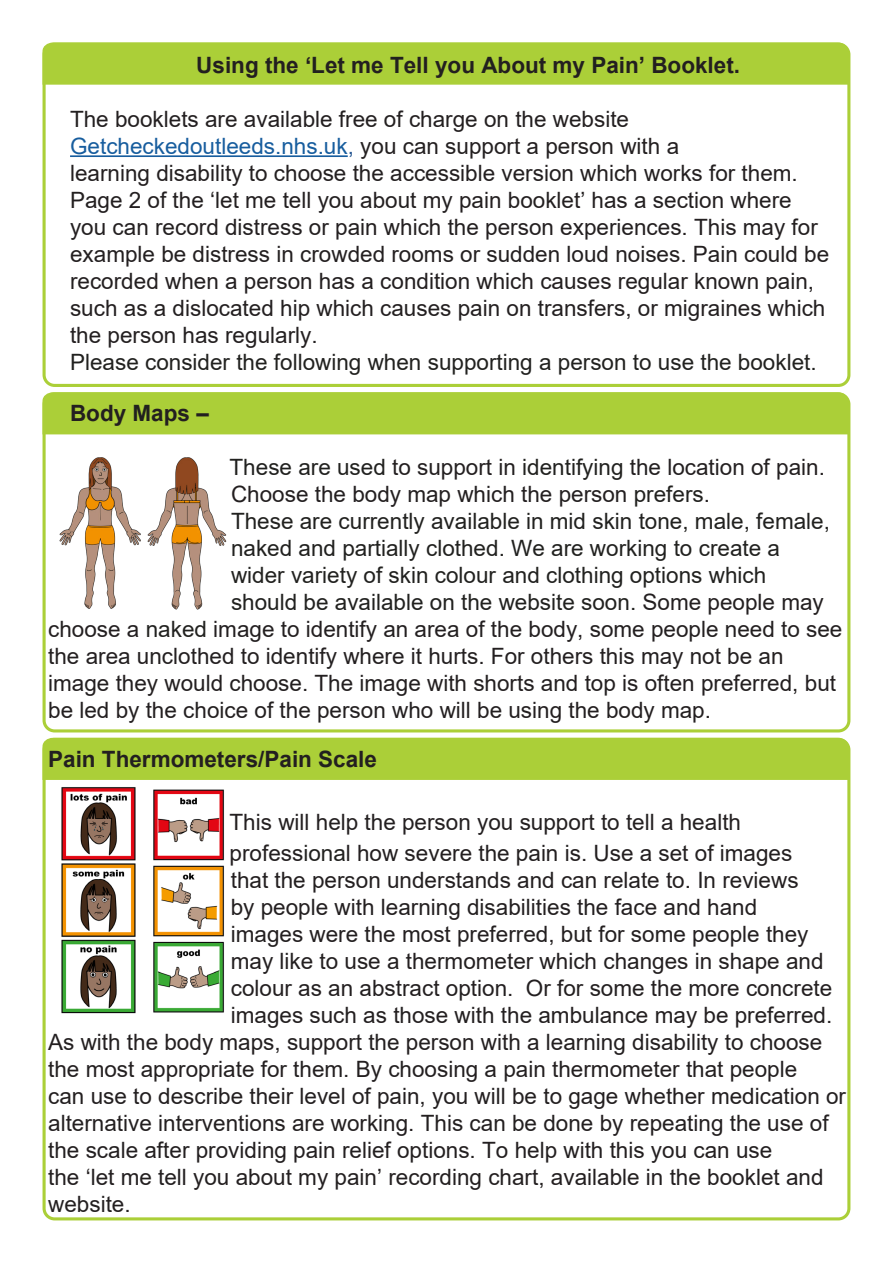
<style>
.page{position:relative;width:893px;height:1263px;background:#fff}
.page>*{position:absolute;margin:0;border:0;box-sizing:border-box;transform-origin:0 0}
.t1{font:22.5px/27px "Arial";color:#231f20}
.t2{font:22.5px "Arial";color:#21211f}
.t3{font:700 22.5px "Arial";color:#231f20}
.s1{color:#21211f}
.s2{color:#175d9e}
.s3{color:#295994}
.s4{color:#231f20}
</style>
<div class="page">
<div style="left:43px;top:738px;width:805px;height:42px;background:#abcf38"></div>
<div style="left:43px;top:43px;width:805px;height:42px;background:#abcf38"></div>
<div style="left:43px;top:43px;width:807px;height:344px;border:3px solid #abcf38;border-radius:11px"></div>
<div style="left:43px;top:392px;width:807px;height:340px;border:3px solid #abcf38;border-radius:11px"></div>
<div style="left:43px;top:392px;width:805px;height:42px;background:#abcf38"></div>
<hr style="left:70px;top:155px;width:278px;height:2px;background:#175d9e">
<img style="left:59px;top:457px;width:168px;height:153px">
<img style="left:153px;top:789px;width:71px;height:224px">
<img style="left:61px;top:787px;width:75px;height:227px">
<p class="t3" style="left:196px;top:49px;width:545px">Using <span class="s1">t</span>he ‘<span class="s1">L</span>et me <span class="s1">T</span>ell you <span class="s1">A</span>bout my <span class="s1">P</span>ain’ Booklet.</p>
<p class="t1" style="left:70px;top:105px;width:761px">The booklets are available free of charge on the website <span class="s2">Getcheckedoutleeds.nhs.uk</span><span class="s3">,</span> you can support a person with a<br>learning disability to choose the accessible version which works for them.<br>Page 2 of the ‘let me tell you about my pain booklet’ has a section where you can record distress or pain which the person experiences. This may for example be distress in crowded rooms or sudden loud noises. Pain could be recorded when a person has a condition which causes regular known pain, such as a dislocated hip which causes pain on transfers, or migraines which the person has regularly.<br><span class="s1">Please consider the following when supporting a person to use the booklet.</span></p>
<p class="t3" style="left:70px;top:397px;width:140px">Body <span class="s1">M</span>aps –</p>
<p class="t1" style="left:230px;top:453px;width:597px"><span class="s1">These are used</span> to support in <span class="s1">identifying</span> the location of pain.</p>
<p class="t1" style="left:231px;top:480px;width:480px">Choose the body map which the person <span class="s1">prefers</span>.</p>
<p class="t2" style="left:231px;top:505px;width:600px">These are currently available in mid skin tone, male, female,</p>
<p class="t2" style="left:231px;top:532px;width:550px">naked and partially clothed. We are working to create a</p>
<p class="t2" style="left:231px;top:559px;width:537px">wider variety of skin colour and clothing options which</p>
<p class="t2" style="left:231px;top:586px;width:594px">should be available on the website soon. <span class="s4">Some people may</span></p>
<p class="t1" style="left:48px;top:615px;width:796px">choose a <span class="s1">naked</span> image to identify an area of the body, some people need to see</p>
<p class="t1" style="left:48px;top:642px;width:737px">the area unclothed to identify where it hurts. For others this may not be an</p>
<p class="t1" style="left:48px;top:669px;width:789px">image they would choose. The image with shorts and top is often preferred, but</p>
<p class="t1" style="left:48px;top:696px;width:664px">be led by the choice of the person who will be using the body map.</p>
<p class="t3" style="left:48px;top:744px;width:330px">Pain Thermometers/Pain <span class="s1">S</span>cale</p>
<p class="t1" style="left:230px;top:806px;width:564px;line-height:30.8px">This will help the person you support to tell a health profess<span class="s1">iona</span>l how severe the pain is. Use a set of images</p>
<p class="t1" style="left:231px;top:866px;width:569px">that the person understands and can relate to. In reviews</p>
<p class="t1" style="left:231px;top:893px;width:528px">by people with learning disabilities the face and hand</p>
<p class="t1" style="left:231px;top:920px;width:579px">images were the most preferred, but for some people they</p>
<p class="t1" style="left:231px;top:947px;width:594px">may like to use a thermometer which changes in shape and</p>
<p class="t1" style="left:231px;top:974px;width:603px">colour as an abstract option. Or for some the more concrete</p>
<p class="t1" style="left:231px;top:1001px;width:603px">images such as those with the ambulance may be preferred.</p>
<p class="t1" style="left:48px;top:1028px;width:776px">As with the body maps, support the person with a learning disability to choose</p>
<p class="t1" style="left:48px;top:1055px;width:751px">the most appropriate for them. By choosing a pain thermometer that people</p>
<p class="t1" style="left:48px;top:1082px;width:799px">can use to describe their level of pain, you will be to gage whether medication or</p>
<p class="t1" style="left:48px;top:1109px;width:782px">alternative interventions are working. This can be done by repeating the use of</p>
<p class="t1" style="left:48px;top:1136px;width:726px">the scale after providing pain relief options. To help with this you can use</p>
<p class="t1" style="left:48px;top:1163px;width:777px">the ‘let me tell you about my pain’ recording chart, available in the booklet and</p>
<p class="t1" style="left:48px;top:1190px;width:84px">website.</p>
</div>
